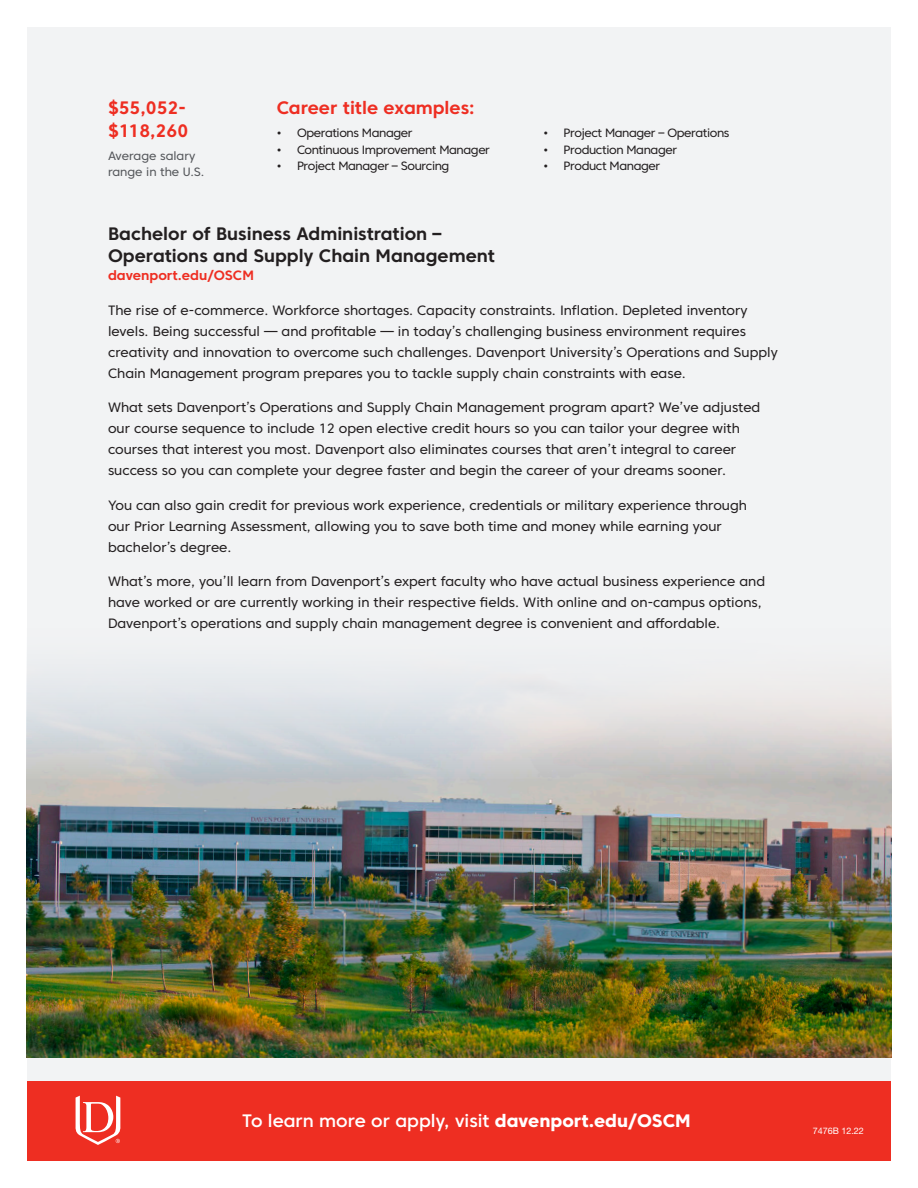
<style>
.page{position:relative;width:918px;height:1188px;background:#fff}
.page>*{position:absolute;margin:0;border:0;box-sizing:border-box;transform-origin:0 0}
.t1{font:700 18px/22.5px "Core Sans C 65";color:#231f20}
.t2{font:500 18px "Core Sans C 55";color:#fff}
.t3{font:700 18px/22.5px "Core Sans C 65";color:#ee2e22}
.t4{font:13.5px/21px "Core Sans C 45";color:#231f20}
.t5{font:700 13.5px "Core Sans C 65";color:#ee2e22}
.t6{font:12px "Core Sans C 45";letter-spacing:-.03em;color:#231f20}
.t7{font:12px/16.5px "Core Sans C 45";color:#54565a}
.Item_Number{font:9px "Helvetica Neue LT Std";color:#fff}
.s1{font-family:"Core Sans C 75";font-weight:800}
</style>
<div class="page">
<div style="left:27px;top:27px;width:864px;height:1134px;background:#f2f3f4"></div>
<div style="left:27px;top:1081px;width:864px;height:80px;background:#ee2e22"></div>
<img style="left:27px;top:673px;width:864px;height:384px">
<svg style="left:76px;top:1096px;width:44px;height:49px"></svg>
<h2 class="t3" style="left:108px;top:96px;width:82px">$55,052- $118,260</h2>
<h3 class="t7" style="left:108px;top:147px;width:98px">Average salary range in the U.S.</h3>
<h2 class="t3" style="left:277px;top:96px;width:199px">Career title examples:</h2>
<p class="t6" style="left:277px;top:126px;width:137px">• Operations Manager</p>
<p class="t6" style="left:277px;top:142px;width:215px">• Continuous Improvement Manager</p>
<p class="t6" style="left:277px;top:159px;width:174px">• Project Manager – Sourcing</p>
<p class="t6" style="left:543px;top:126px;width:188px">• Project Manager – Operations</p>
<p class="t6" style="left:543px;top:142px;width:135px">• Production Manager</p>
<p class="t6" style="left:543px;top:159px;width:118px">• Product Manager</p>
<p class="t1" style="left:108px;top:222px;width:388px">Bachelor of Business Administration –<br>Operations and Supply Chain Management</p>
<h5 class="t5" style="left:108px;top:267px;width:147px">davenport.edu/OSCM</h5>
<p class="t4" style="left:108px;top:299px;width:671px">The rise of e-commerce. Workforce shortages. Capacity constraints. Inflation. Depleted inventory levels. Being successful — and profitable — in today’s challenging business environment requires creativity and innovation to overcome such challenges. Davenport University’s Operations and Supply Chain Management program prepares you to tackle supply chain constraints with ease.</p>
<p class="t4" style="left:108px;top:397px;width:654px">What sets Davenport’s Operations and Supply Chain Management program apart? We’ve adjusted our course sequence to include 12 open elective credit hours so you can tailor your degree with courses that interest you most. Davenport also eliminates courses that aren’t integral to career success so you can complete your degree faster and begin the career of your dreams sooner.</p>
<p class="t4" style="left:108px;top:494px;width:640px">You can also gain credit for previous work experience, credentials or military experience through our Prior Learning Assessment, allowing you to save both time and money while earning your bachelor’s degree.</p>
<p class="t4" style="left:108px;top:571px;width:659px">What’s more, you’ll learn from Davenport’s expert faculty who have actual business experience and have worked or are currently working in their respective fields. With online and on-campus options,<br>Davenport’s operations and supply chain management degree is convenient and affordable.</p>
<h4 class="t2" style="left:242px;top:1110px;width:450px">To learn more or apply, visit <span class="s1">davenport.edu/OSCM</span></h4>
<p class="Item_Number" style="left:813px;top:1125px;width:53px">7476B 12.22</p>
</div>
